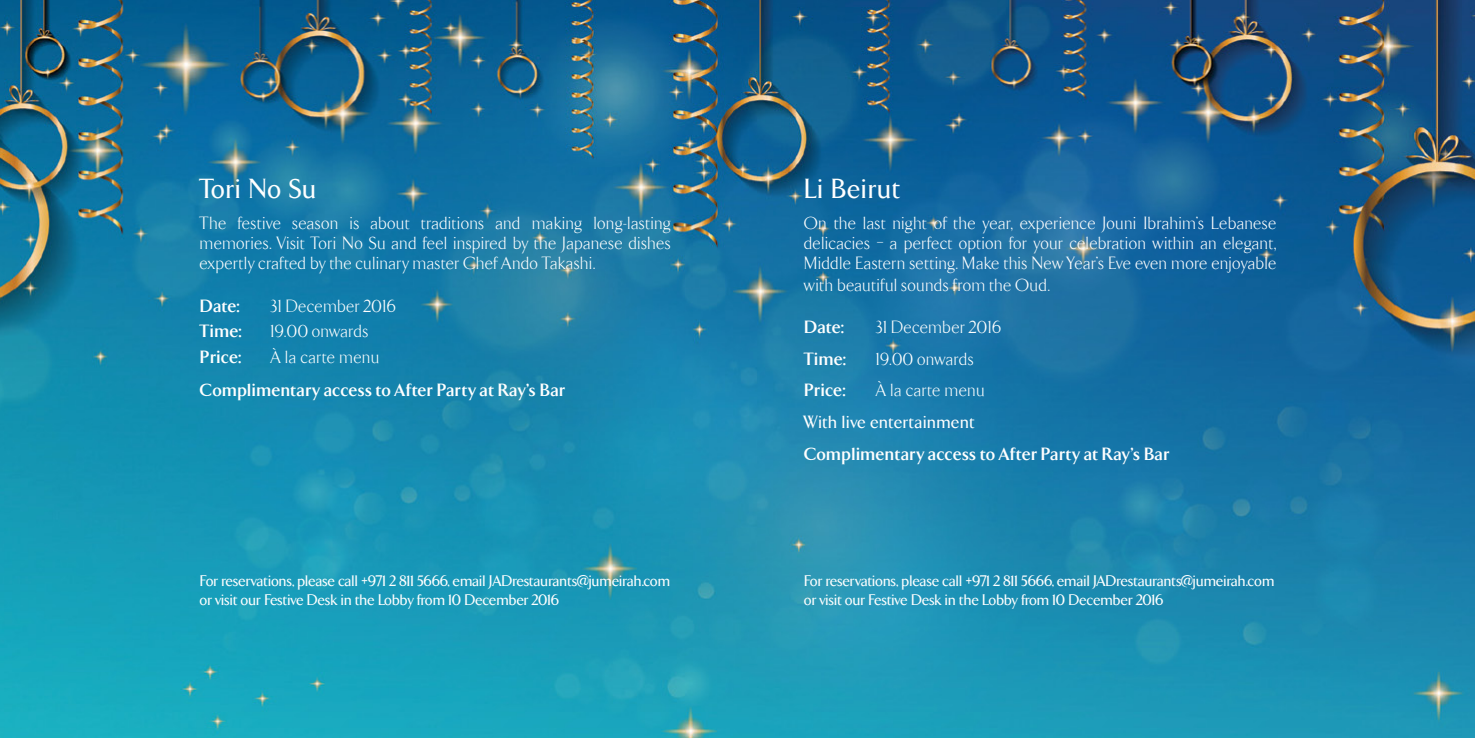
<style>
.page{position:relative;width:1475px;height:738px;background:#fff}
.page>*{position:absolute;margin:0;border:0;box-sizing:border-box;transform-origin:0 0}
.t1{font:500 28px "TF Arrow";letter-spacing:.03em;color:#fff}
.t2{font:300 18px/20.6px "TF Arrow";letter-spacing:.025em;color:#fff;text-align:justify}
.t3{font:700 18px "TF Arrow";letter-spacing:.025em;color:#fff}
.t4{font:500 18px "TF Arrow";letter-spacing:.025em;color:#fff}
.t5{font:500 15.6px/18.8px "TF Arrow";color:#fff}
</style>
<div class="page">
<img style="left:0;top:0;width:1474px;height:737px">
<h1 class="t1" style="left:200px;top:176px;width:118px">tori no su</h1>
<p class="t2" style="left:200px;top:213px;width:472px;line-height:20px">The festive season is about traditions and making long-lasting memories. Visit Tori No Su and feel inspired by the Japanese dishes expertly crafted by the culinary master Chef Ando Takashi.</p>
<p class="t3" style="left:200px;top:298px;width:41px">Date:</p>
<p class="t2" style="left:271px;top:296px;width:127px">31 December 2016</p>
<p class="t3" style="left:200px;top:323px;width:43px">Time:</p>
<p class="t2" style="left:271px;top:321px;width:99px">19.00 onwards</p>
<p class="t3" style="left:200px;top:349px;width:43px">Price:</p>
<p class="t2" style="left:271px;top:347px;width:110px">À la carte menu</p>
<p class="t3" style="left:200px;top:382px;width:366px">Complimentary access to After Party at Ray’s Bar</p>
<h1 class="t1" style="left:804px;top:176px;width:97px">li beirut</h1>
<p class="t2" style="left:804px;top:213px;width:473px">On the last night of the year, experience Jouni Ibrahim’s Lebanese delicacies – a perfect option for your celebration within an elegant, Middle Eastern setting. Make this New Year’s Eve even more enjoyable with beautiful sounds from the Oud.</p>
<p class="t3" style="left:804px;top:319px;width:41px">Date:</p>
<p class="t2" style="left:876px;top:317px;width:127px">31 December 2016</p>
<p class="t3" style="left:804px;top:351px;width:43px">Time:</p>
<p class="t2" style="left:876px;top:349px;width:99px">19.00 onwards</p>
<p class="t3" style="left:804px;top:382px;width:43px">Price:</p>
<p class="t2" style="left:876px;top:380px;width:110px">À la carte menu</p>
<p class="t4" style="left:804px;top:413px;width:172px">with live entertainment</p>
<p class="t3" style="left:804px;top:446px;width:366px">Complimentary access to After Party at Ray’s Bar</p>
<p class="t5" style="left:200px;top:571px;width:471px">for reservations, please call +971 2 811 5666, email jadrestaurants@jumeirah.com or visit our festive desk in the lobby from 10 december 2016</p>
<p class="t5" style="left:804px;top:571px;width:471px">for reservations, please call +971 2 811 5666, email jadrestaurants@jumeirah.com or visit our festive desk in the lobby from 10 december 2016</p>
</div>
